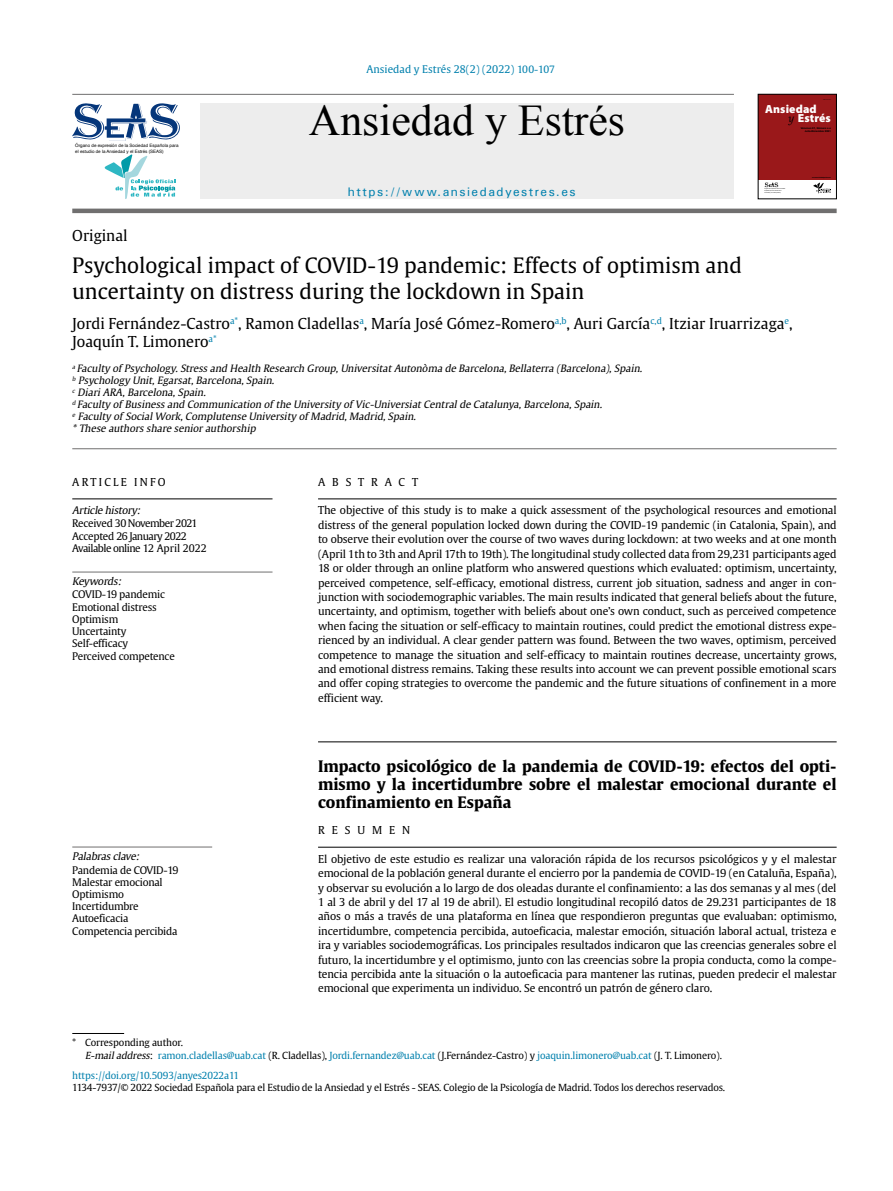
<style>
.page{position:relative;width:893px;height:1191px;background:#fff}
.page>*{position:absolute;margin:0;border:0;box-sizing:border-box;transform-origin:0 0}
.t1{font:43.8px "Times New Roman";color:#000}
.t2{font:21.15px/25.3px "Gulliver";color:#000}
.t3{font:700 15.75px/18px "Gulliver";color:#000;text-align:justify}
.t4{font:15px/18px "Gulliver";color:#000}
.t5{font:12.45px "Univers";letter-spacing:.12em;color:#0080ad}
.t6{font:900 11.7px "Myriad Pro";letter-spacing:.01em;color:#fff}
.t7{font:10.8px/14.4px "Gulliver";letter-spacing:-.01em;color:#000;text-align:justify}
.t8{font:10.8px "Gulliver";letter-spacing:.64em;color:#000}
.t9{font:10.8px "Gulliver";letter-spacing:.205em;color:#000}
.t10{font:10.5px "Gulliver";color:#0080ad}
.t11{font:10.35px/12.3px "Gulliver";letter-spacing:-.02em;color:#000}
.t12{font:10.35px/12.3px "Gulliver";letter-spacing:-.05em;color:#000}
.t13{font:italic 10.35px "Gulliver";color:#000}
.t14{font:italic 10.05px/12px "Gulliver";color:#000}
.t15{font:9.75px/12.5px "Gulliver";letter-spacing:-.02em;color:#000}
.t16{font:9.75px "Gulliver";letter-spacing:-.01em;color:#0080ad}
.t17{font:4.5px/6px "Helvetica";color:#000}
.t18{font:700 2.4px/2.8px "Avant Garde";letter-spacing:.01em;color:#000;text-align:right}
.s1{font-size:10.05px}
.s2{font-family:"Palatino";font-weight:400;font-style:italic;color:#000}
.s3{font-style:italic}
.s4{color:#0080ad}
</style>
<div class="page">
<hr style="left:72px;top:448px;width:765px;height:1px;background:#706f6f">
<hr style="left:72px;top:498px;width:200px;height:1px;background:#000">
<hr style="left:72px;top:572px;width:200px;height:1px;background:#706f6f">
<hr style="left:318px;top:498px;width:519px;height:1px;background:#000">
<hr style="left:318px;top:741px;width:519px;height:1px;background:#000">
<hr style="left:318px;top:847px;width:519px;height:1px;background:#000">
<hr style="left:72px;top:846px;width:140px;height:1px;background:#706f6f">
<hr style="left:72px;top:94px;width:662px;height:1px;background:#706f6f">
<hr style="left:72px;top:209px;width:765px;height:4px;background:#706f6f">
<div style="left:200px;top:103px;width:534px;height:96px;background:#ededed"></div>
<svg style="left:105px;top:154px;width:70px;height:45px"></svg>
<svg style="left:72px;top:103px;width:108px;height:38px"></svg>
<div style="left:758px;top:94px;width:79px;height:85px;background:#9a181a"></div>
<svg style="left:813px;top:182px;width:18px;height:11px"></svg>
<svg style="left:765px;top:182px;width:13px;height:6px"></svg>
<div style="left:758px;top:94px;width:79px;height:105px;border:1px solid #000"></div>
<hr style="left:72px;top:1033px;width:52px;height:1px;background:#000">
<p class="t17" style="left:75px;top:142px;width:105px">Órgano de expresión de la Sociedad Española para el estudio de la Ansiedad y el Estrés (SEAS)</p>
<h3 class="t4" style="left:72px;top:226px;width:57px">Original</h3>
<p class="t10" style="left:367px;top:63px;width:190px">Ansiedad y Estrés 28(2) (2022) <span class="s1">100-107</span></p>
<h1 class="t1" style="left:309px;top:91px;width:318px">Ansiedad y Estrés</h1>
<p class="t5" style="left:348px;top:184px;width:229px">https://www.ansiedadyestres.es</p>
<p class="t6" style="left:765px;top:101px;width:53px">Ansiedad</p>
<p class="t18" style="left:801px;top:126px;width:32px">Volumen 27, Número x-x<br>Julio-Diciembre 2021</p>
<p class="t6" style="left:788px;top:110px;width:44px"><span class="s2">y</span> Estrés</p>
<h2 class="t2" style="left:72px;top:253px;width:671px">Psychological impact of COVID-19 pandemic: Effects of optimism and uncertainty on distress during the lockdown in Spain</h2>
<h3 class="t4" style="left:72px;top:315px;width:722px">Jordi Fernández-Castro<sup>a*</sup>, Ramon Cladellas<sup>a</sup>, María José Gómez-Romero<sup>a,b</sup>, Auri García<sup>c,d</sup>, Itziar Iruarrizaga<sup>e</sup>,<br>Joaquín T. Limonero<sup>a*</sup></h3>
<p class="t14" style="left:72px;top:362px;width:574px"><sup>a</sup> Faculty of Psychology.Stress and Health Research Group,UniversitatAutonòma de Barcelona,Bellaterra (Barcelona),Spain. <sup>b</sup> Psychology Unit,Egarsat,Barcelona,Spain.<br><sup>c</sup> DiariARA,Barcelona,Spain.<br><sup>d</sup> Faculty of Business and Communication of the University of Vic-UniversiatCentralde Catalunya,Barcelona,Spain.<br><sup>e</sup> Faculty of SocialWork,Complutense University of Madrid,Madrid,Spain.<br>* These authors share senior authorship</p>
<p class="t9" style="left:72px;top:475px;width:95px">ARTICLE INFO</p>
<p class="t13" style="left:72px;top:503px;width:72px">Article history:</p>
<p class="t12" style="left:72px;top:517px;width:136px">Received 30 November 2021<br>Accepted 26 January 2022<br>Available online 12 April 2022</p>
<p class="t13" style="left:72px;top:574px;width:53px">Keywords:</p>
<p class="t11" style="left:72px;top:588px;width:104px">COVID-19 pandemic<br>Emotional distress<br>Optimism<br>Uncertainty<br>Self-efficacy<br>Perceived competence</p>
<p class="t13" style="left:72px;top:849px;width:71px">Palabrasclave:</p>
<p class="t11" style="left:72px;top:863px;width:108px">Pandemia de COVID-19<br>Malestar emocional<br>Optimismo<br>Incertidumbre<br>Autoeficacia<br>Competencia percibida</p>
<p class="t8" style="left:318px;top:475px;width:102px">ABSTRACT</p>
<p class="t7" style="left:318px;top:503px;width:520px">The objective of this study is to make a quick assessment of the psychological resources and emotional distress of the general population locked down during the COVID-19 pandemic (in Catalonia, Spain), and to observe their evolution over the course of two waves during lockdown: at two weeks and at one month (April 1th to 3th and April 17th to 19th). The longitudinal study collected data from 29,231 participants aged 18 or older through an online platform who answered questions which evaluated: optimism, uncertainty, perceived competence, self-efficacy, emotional distress, current job situation, sadness and anger in con&shy;junction with sociodemographic variables. The main results indicated that general beliefs about the future, uncertainty, and optimism, together with beliefs about one’s own conduct, such as perceived competence when facing the situation or self-efficacy to maintain routines, could predict the emotional distress expe&shy;rienced by an individual. A clear gender pattern was found. Between the two waves, optimism, perceived competence to manage the situation and self-efficacy to maintain routines decrease, uncertainty grows, and emotional distress remains. Taking these results into account we can prevent possible emotional scars and offer coping strategies to overcome the pandemic and the future situations of confinement in a more efficient way.</p>
<h3 class="t3" style="left:318px;top:757px;width:520px">Impacto psicológico de la pandemia de COVID-19: efectos del opti&shy;mismo y la incertidumbre sobre el malestar emocional durante el confinamiento en España</h3>
<p class="t8" style="left:318px;top:823px;width:94px">RESUMEN</p>
<p class="t7" style="left:318px;top:851px;width:520px">El objetivo de este estudio es realizar una valoración rápida de los recursos psicológicos y y el malestar emocional de la población general durante el encierro por la pandemia de COVID-19 (en Cataluña, España), y observar su evolución a lo largo de dos oleadas durante el confinamiento: a las dos semanas y al mes (del 1 al 3 de abril y del 17 al 19 de abril). El estudio longitudinal recopiló datos de 29.231 participantes de 18 años o más a través de una plataforma en línea que respondieron preguntas que evaluaban: optimismo, incertidumbre, competencia percibida, autoeficacia, malestar emoción, situación laboral actual, tristeza e ira y variables sociodemográficas. Los principales resultados indicaron que las creencias generales sobre el futuro, la incertidumbre y el optimismo, junto con las creencias sobre la propia conducta, como la compe&shy;tencia percibida ante la situación o la autoeficacia para mantener las rutinas, pueden predecir el malestar emocional que experimenta un individuo. Se encontró un patrón de género claro.</p>
<p class="t15" style="left:85px;top:1036px;width:638px;text-indent:-13px">* Corresponding author.<br><span class="s3">E-mailaddress</span>: <span class="s4">ramon.cladellas@uab.cat</span> (R. Cladellas), <span class="s4">Jordi.fernandez@uab.cat</span> (J.Fernández-Castro) y <span class="s4">joaquin.limonero@uab.cat</span> (J. T. Limonero).</p>
<p class="t16" style="left:72px;top:1069px;width:168px">https://doi.org/10.5093/anyes2022a11</p>
<p class="t15" style="left:72px;top:1081px;width:654px">1134-7937/© 2022 Sociedad Española para el Estudio de la Ansiedad y el Estrés - SEAS. Colegio de la Psicología de Madrid. Todos los derechos reservados.</p>
</div>
